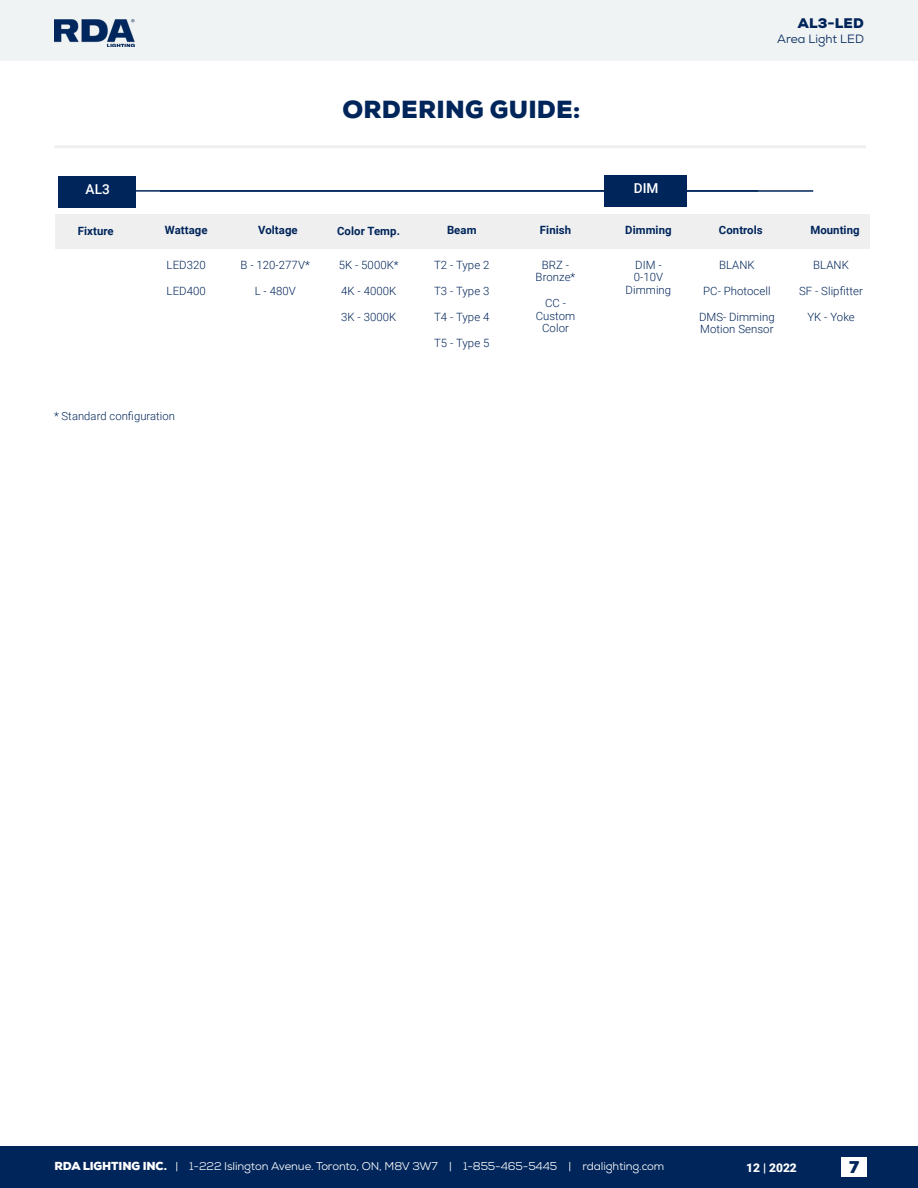
<style>
.page{position:relative;width:918px;height:1188px;background:#fff}
.page>*{position:absolute;margin:0;border:0;box-sizing:border-box;transform-origin:0 0}
.t1{font:900 24px "Nexa";letter-spacing:.01em;color:#00255a}
.t2{font:900 16.5px "Nexa";color:#00255a}
.t3{font:500 13.65px "Roboto";color:#fff}
.t4{font:900 13.5px "Nexa";letter-spacing:.015em;color:#00255a}
.t5{font:12px "Nexa";color:#00255a}
.t6{font:900 12px "Roboto";color:#fff}
.t7{font:300 11.4px/12.5px "Roboto";letter-spacing:.005em;color:#00255a;text-align:center}
.t8{font:700 11.4px "Roboto";letter-spacing:.005em;color:#00255a}
.t9{font:11.25px "Nexa";letter-spacing:-.01em;color:#fff}
.t10{font:300 11.25px "Roboto";letter-spacing:.005em;color:#00255a}
.s1{font-weight:900}
</style>
<div class="page">
<div style="left:0;top:1147px;width:918px;height:41px;background:#00255a"></div>
<div style="left:0;top:0;width:918px;height:60px;background:#f0f3f4"></div>
<img style="left:54px;top:20px;width:81px;height:26px">
<div style="left:841px;top:1158px;width:26px;height:19px;background:#fff"></div>
<div style="left:54px;top:145px;width:812px;height:3px;border:2px solid #efeff0"></div>
<hr style="left:60px;top:190px;width:698px;height:2px;background:#00255a">
<hr style="left:160px;top:190px;width:653px;height:2px;background:#00255a">
<div style="left:58px;top:176px;width:77px;height:32px;background:#00255a"></div>
<div style="left:604px;top:175px;width:82px;height:32px;background:#00255a"></div>
<div style="left:55px;top:215px;width:815px;height:34px;background:#efeff0"></div>
<h1 class="t1" style="left:343px;top:94px;width:240px">ORDERING GUIDE:</h1>
<p class="t3" style="left:86px;top:180px;width:26px">AL3</p>
<p class="t3" style="left:634px;top:179px;width:26px">DIM</p>
<p class="t4" style="left:798px;top:14px;width:68px">AL3-LED</p>
<p class="t5" style="left:777px;top:31px;width:88px">Area Light LED</p>
<p class="t8" style="left:78px;top:223px;width:37px">Fixture</p>
<p class="t8" style="left:165px;top:222px;width:44px">Wattage</p>
<p class="t7" style="left:167px;top:258px;width:41px">LED320</p>
<p class="t7" style="left:167px;top:284px;width:41px">LED400</p>
<p class="t10" style="left:54px;top:409px;width:123px">* Standard configuration</p>
<p class="t8" style="left:258px;top:222px;width:41px">Voltage</p>
<p class="t7" style="left:241px;top:258px;width:71px">B - 120-277V*</p>
<p class="t7" style="left:255px;top:284px;width:43px">L - 480V</p>
<p class="t8" style="left:337px;top:223px;width:64px">Color Temp.</p>
<p class="t8" style="left:447px;top:222px;width:31px">Beam</p>
<p class="t7" style="left:339px;top:258px;width:62px">5K - 5000K*</p>
<p class="t7" style="left:341px;top:284px;width:57px">4K - 4000K</p>
<p class="t7" style="left:341px;top:310px;width:57px">3K - 3000K</p>
<p class="t7" style="left:434px;top:258px;width:57px">T2 - Type 2</p>
<p class="t7" style="left:434px;top:284px;width:57px">T3 - Type 3</p>
<p class="t7" style="left:434px;top:310px;width:57px">T4 - Type 4</p>
<p class="t7" style="left:434px;top:336px;width:57px">T5 - Type 5</p>
<p class="t8" style="left:540px;top:222px;width:33px">Finish</p>
<p class="t7" style="left:536px;top:258px;width:41px">BRZ -<br>Bronze*</p>
<p class="t7" style="left:536px;top:297px;width:41px">CC -<br>Custom<br>Color</p>
<p class="t8" style="left:625px;top:222px;width:48px">Dimming</p>
<p class="t8" style="left:719px;top:222px;width:45px">Controls</p>
<p class="t8" style="left:810px;top:222px;width:51px">Mounting</p>
<p class="t7" style="left:626px;top:258px;width:47px">DIM -<br>0-10V<br>Dimming</p>
<p class="t7" style="left:719px;top:258px;width:37px">BLANK</p>
<p class="t7" style="left:813px;top:258px;width:37px">BLANK</p>
<p class="t7" style="left:799px;top:284px;width:65px">SF - Slipfitter</p>
<p class="t7" style="left:807px;top:310px;width:49px">YK - Yoke</p>
<p class="t7" style="left:703px;top:284px;width:69px">PC- Photocell</p>
<p class="t7" style="left:699px;top:310px;width:77px;text-align:left">DMS- Dimming<br>Motion Sensor</p>
<p class="t9" style="left:54px;top:1159px;width:611px"><span class="s1">RDA LIGHTING INC.</span> | 1-222 Islington Avenue. Toronto, ON, M8V 3W7 | 1-855-465-5445 | rdalighting.com</p>
<p class="t6" style="left:746px;top:1159px;width:52px">12 | 2022</p>
<h2 class="t2" style="left:849px;top:1156px;width:12px">7</h2>
</div>
